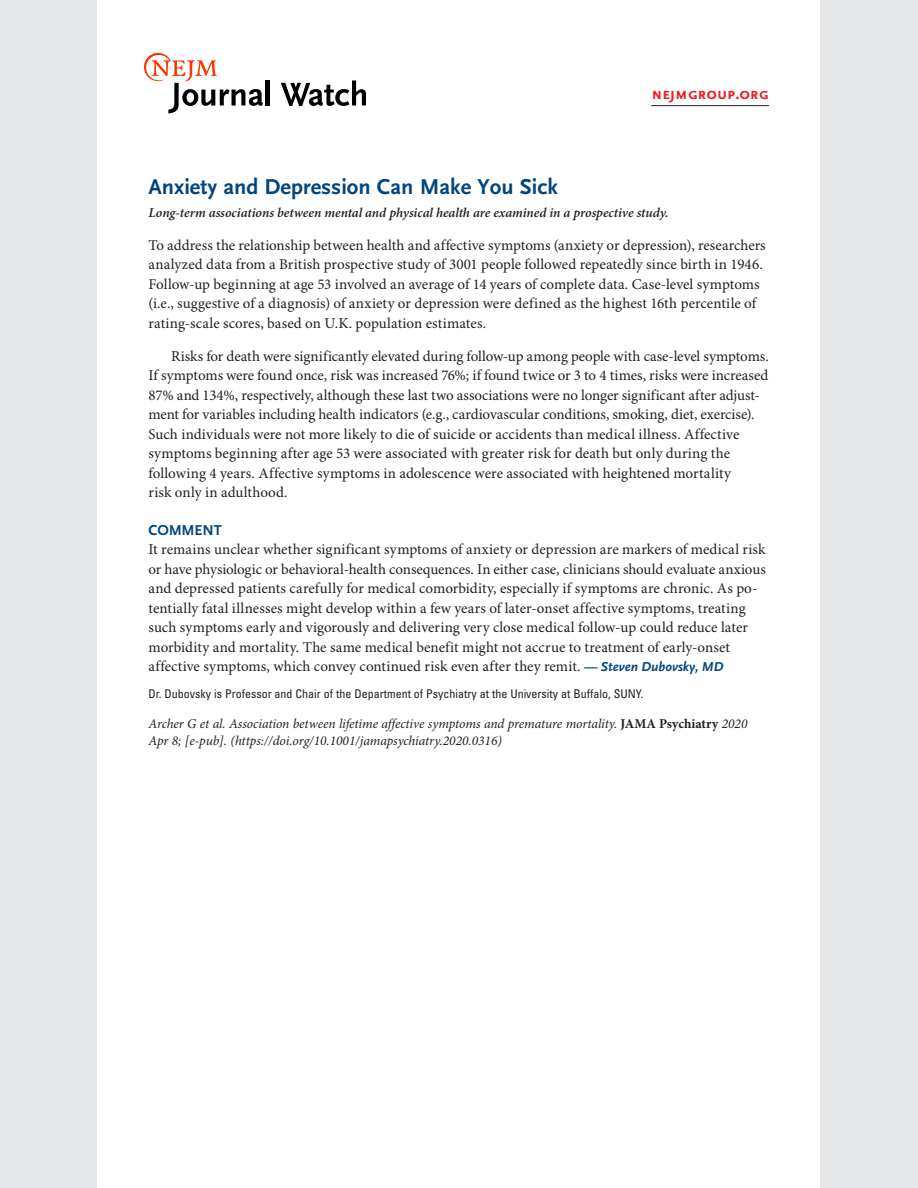
<style>
.page{position:relative;width:918px;height:1188px;background:#fff}
.page>*{position:absolute;margin:0;border:0;box-sizing:border-box;transform-origin:0 0}
.ArticleTitle{font:700 22.5px "OTNEJM Scala Sans LF";color:#00467e}
.t1{font:700 16.5px "OTNEJM Scala Sans Small LF Cap";color:#ee1d23}
.Body{font:15px/19.5px "Minion Pro";letter-spacing:.005em;color:#231f20}
.BodyIndent{font:15px/19.5px "Minion Pro";color:#231f20}
.CommentHead{font:700 15px "OTNEJM Scala Sans LF";letter-spacing:-.015em;color:#00467e}
.Citation{font:italic 13.5px/16.5px "Minion Pro";letter-spacing:-.005em;color:#231f20}
.Blurb{font:italic 600 13.5px "Minion Pro";letter-spacing:-.005em;color:#231f20}
.AuthorBio{font:condensed 12px "Univers LT Std";color:#231f20}
.s1{font-family:"OTNEJM Scala Sans LF";font-weight:700;font-style:italic;font-size:13.5px;color:#00467e}
.s2{font-weight:700;font-style:normal}
</style>
<div class="page">
<div style="left:0;top:0;width:97px;height:1188px;background:#e6e7e9"></div>
<div style="left:821px;top:0;width:97px;height:1188px;background:#e6e7e9"></div>
<hr style="left:651px;top:105px;width:118px;height:1px;background:#231f20">
<hr style="left:266px;top:80px;width:4px;height:26px;background:#000">
<svg style="left:281px;top:80px;width:85px;height:26px"></svg>
<svg style="left:144px;top:53px;width:119px;height:60px"></svg>
<p class="t1" style="left:651px;top:84px;width:119px">nejmgroup.org</p>
<p class="ArticleTitle" style="left:148px;top:175px;width:411px">Anxiety and Depression Can Make You Sick</p>
<p class="Blurb" style="left:148px;top:204px;width:522px">Long-term associations between mental and physical health are examined in a prospective study.</p>
<p class="Body" style="left:148px;top:236px;width:619px">To address the relationship between health and affective symptoms (anxiety or depression), researchers analyzed data from a British prospective study of 3001 people followed repeatedly since birth in 1946.<br>Follow-up beginning at age 53 involved an average of 14 years of complete data. Case-level symptoms (i.e., suggestive of a diagnosis) of anxiety or depression were defined as the highest 16th percentile of rating-scale scores, based on U.K. population estimates.</p>
<p class="BodyIndent" style="left:148px;top:347px;width:622px;text-indent:22px">Risks for death were significantly elevated during follow-up among people with case-level symptoms.<br>If symptoms were found once, risk was increased 76%; if found twice or 3 to 4 times, risks were increased 87% and 134%, respectively, although these last two associations were no longer significant after adjust&shy;ment for variables including health indicators (e.g., cardiovascular conditions, smoking, diet, exercise).<br>Such individuals were not more likely to die of suicide or accidents than medical illness. Affective symptoms beginning after age 53 were associated with greater risk for death but only during the following 4 years. Affective symptoms in adolescence were associated with heightened mortality<br>risk only in adulthood.</p>
<p class="CommentHead" style="left:148px;top:522px;width:75px">COMMENT</p>
<p class="Body" style="left:148px;top:540px;width:619px">It remains unclear whether significant symptoms of anxiety or depression are markers of medical risk or have physiologic or behavioral-health consequences. In either case, clinicians should evaluate anxious and depressed patients carefully for medical comorbidity, especially if symptoms are chronic. As po&shy;tentially fatal illnesses might develop within a few years of later-onset affective symptoms, treating such symptoms early and vigorously and delivering very close medical follow-up could reduce later morbidity and mortality. The same medical benefit might not accrue to treatment of early-onset affective symptoms, which convey continued risk even after they remit. <span class="s1">— Steven Dubovsky, MD</span></p>
<p class="AuthorBio" style="left:148px;top:686px;width:496px">Dr. Dubovsky is Professor and Chair of the Department of Psychiatry at the University at Buffalo, SUNY.</p>
<p class="Citation" style="left:148px;top:716px;width:600px">Archer G et al. Association between lifetime affective symptoms and premature mortality. <span class="s2">JAMA Psychiatry</span> 2020<br>Apr 8; [e-pub]. (https://doi.org/10.1001/jamapsychiatry.2020.0316)</p>
</div>
